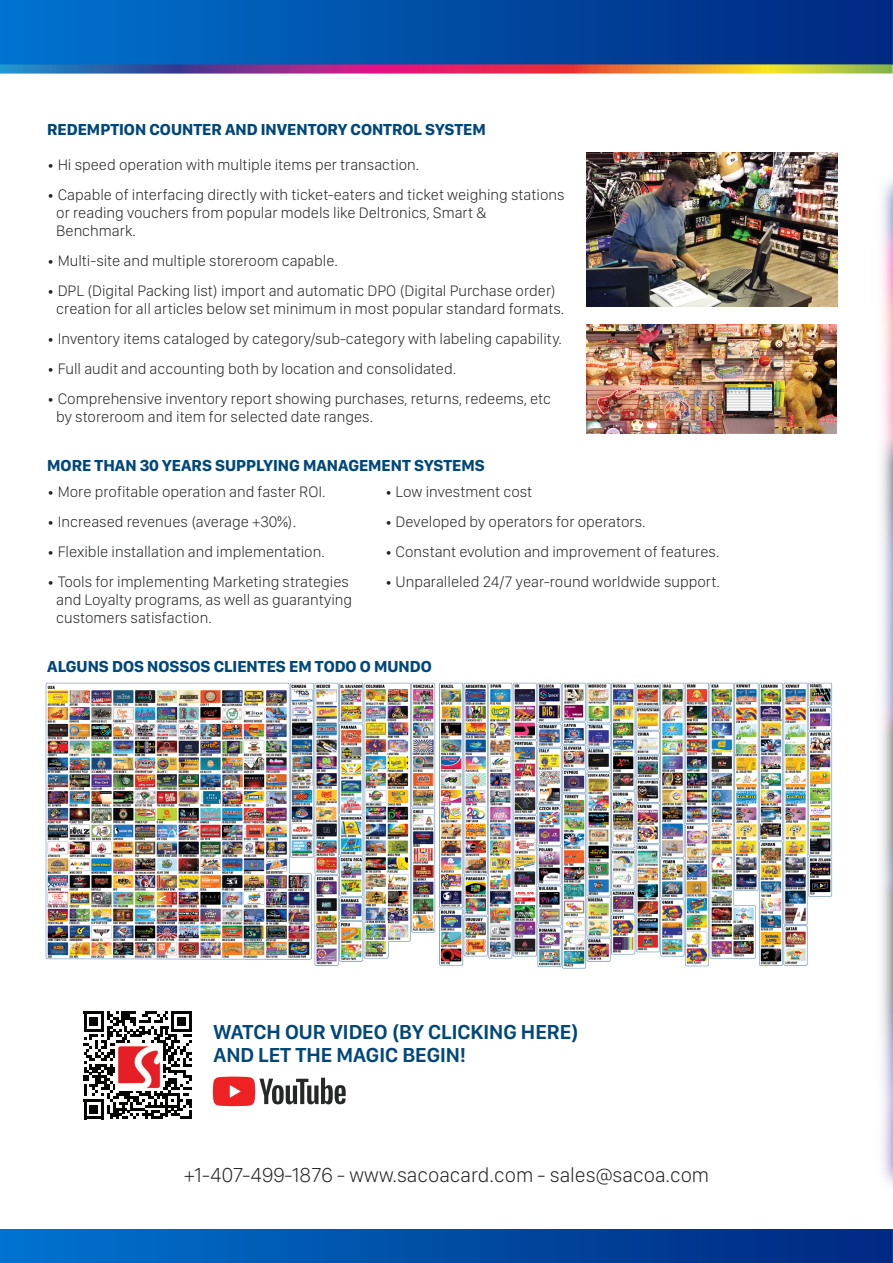
<style>
.page{position:relative;width:893px;height:1263px;background:#fff}
.page>*{position:absolute;margin:0;border:0;box-sizing:border-box;transform-origin:0 0}
.t1{font:100 21px "SF Compact Display";color:#231f20}
.t2{font:600 21px/23.2px "SF Compact Display";color:#00477a}
.t3{font:700 16.5px "SF Compact Display";color:#00477a}
.t4{font:100 15.75px/18px "SF Compact Display";color:#231f20}
</style>
<div class="page">
<img style="left:45px;top:682px;width:788px;height:287px">
<img style="left:586px;top:324px;width:251px;height:110px">
<img style="left:726px;top:384px;width:45px;height:26px">
<img style="left:586px;top:152px;width:251px;height:155px">
<div style="left:0;top:0;width:893px;height:64px;background:linear-gradient(to right,#0073ce,#00277e)"></div>
<svg style="left:0;top:64px;width:892px;height:10px"></svg>
<div style="left:0;top:1230px;width:893px;height:33px;background:linear-gradient(to right,#0073cf,#00267d)"></div>
<svg style="left:213px;top:1076px;width:133px;height:30px"></svg>
<svg style="left:84px;top:1011px;width:108px;height:108px"></svg>
<img style="left:116px;top:1043px;width:47px;height:47px">
<img style="left:841px;top:180px;width:51px;height:1083px">
<hr style="left:892px;top:0;width:1px;height:1263px;background:#050504">
<p class="t3" style="left:47px;top:120px;width:440px">REDEMPTION COUNTER AND INVENTORY CONTROL SYSTEM</p>
<p class="t4" style="left:47px;top:156px;width:374px">• Hi speed operation with multiple items per transaction.</p>
<p class="t4" style="left:56px;top:186px;width:510px;text-indent:-9px">• Capable of interfacing directly with ticket-eaters and ticket weighing stations or reading vouchers from popular models like Deltronics, Smart &amp;<br>Benchmark.</p>
<p class="t4" style="left:47px;top:252px;width:292px">• Multi-site and multiple storeroom capable.</p>
<p class="t4" style="left:47px;top:282px;width:519px;text-align:center">• DPL (Digital Packing list) import and automatic DPO (Digital Purchase order) creation for all articles below set minimum in most popular standard formats.</p>
<p class="t4" style="left:47px;top:330px;width:516px">• Inventory items cataloged by category/sub-category with labeling capability.</p>
<p class="t4" style="left:47px;top:360px;width:410px">• Full audit and accounting both by location and consolidated.</p>
<p class="t4" style="left:56px;top:390px;width:496px;text-indent:-9px">• Comprehensive inventory report showing purchases, returns, redeems, etc by storeroom and item for selected date ranges.</p>
<p class="t3" style="left:47px;top:455px;width:439px">MORE THAN 30 YEARS SUPPLYING MANAGEMENT SYSTEMS</p>
<p class="t4" style="left:47px;top:483px;width:280px">• More profitable operation and faster ROI.</p>
<p class="t4" style="left:47px;top:513px;width:250px">• Increased revenues (average +30%).</p>
<p class="t4" style="left:47px;top:543px;width:279px">• Flexible installation and implementation.</p>
<p class="t4" style="left:56px;top:573px;width:297px;text-indent:-9px">• Tools for implementing Marketing strategies and Loyalty programs, as well as guarantying customers satisfaction.</p>
<p class="t4" style="left:385px;top:483px;width:149px">• Low investment cost</p>
<p class="t4" style="left:385px;top:513px;width:262px">• Developed by operators for operators.</p>
<p class="t4" style="left:385px;top:543px;width:336px">• Constant evolution and improvement of features.</p>
<p class="t4" style="left:385px;top:573px;width:336px">• Unparalleled 24/7 year-round worldwide support.</p>
<p class="t3" style="left:47px;top:656px;width:386px">ALGUNS DOS NOSSOS CLIENTES EM TODO O MUNDO</p>
<h1 class="t2" style="left:213px;top:1019px;width:367px">WATCH OUR VIDEO (BY CLICKING HERE)<br>AND LET THE MAGIC BEGIN!</h1>
<h1 class="t1" style="left:184px;top:1158px;width:527px">+1-407-499-1876 - www.sacoacard.com - sales@sacoa.com</h1>
</div>
